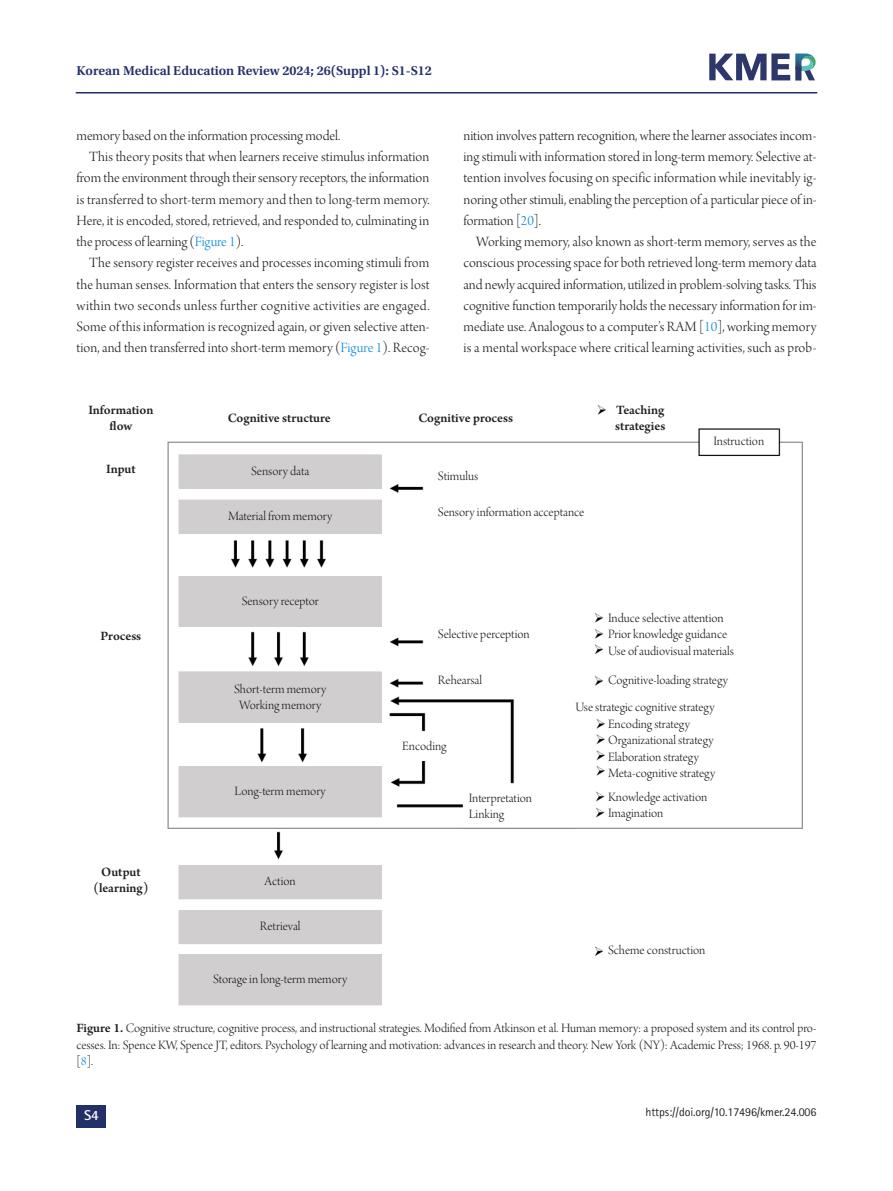
<style>
.page{position:relative;width:893px;height:1191px;background:#fff}
.page>*{position:absolute;margin:0;border:0;box-sizing:border-box;transform-origin:0 0}
.body_eng{font:15px/21.3px "Arno Pro Light Display";color:#231f20;text-align:justify}
.t1{font:700 14.25px "Rotis Sans Serif Std";color:#fff}
.fig-caption{font:13.5px/16.5px "Arno Pro Light Display";color:#231f20;text-align:justify}
.t2{font:600 13.5px/16.2px "Arno Pro";color:#231f20;text-align:center}
.t3{font:600 13.5px "Utopia Std";color:#232f69}
.t4{font:12px "Rotis Sans Serif Std";letter-spacing:-.01em;color:#231f20}
.s1{color:#0b88de}
.s2{font-family:"Arno Pro";font-weight:600}
</style>
<div class="page">
<img style="left:167px;top:405px;width:636px;height:601px">
<div style="left:227px;top:402px;width:104px;height:33px;background:#fff"></div>
<div style="left:414px;top:402px;width:104px;height:33px;background:#fff"></div>
<div style="left:611px;top:402px;width:59px;height:33px;background:#fff"></div>
<div style="left:700px;top:431px;width:77px;height:22px;background:#fff"></div>
<div style="left:179px;top:455px;width:202px;height:33px;background:#d0cecf"></div>
<div style="left:438px;top:460px;width:173px;height:33px;background:#fff"></div>
<div style="left:438px;top:495px;width:177px;height:34px;background:#fff"></div>
<div style="left:438px;top:617px;width:113px;height:34px;background:#fff"></div>
<div style="left:438px;top:665px;width:113px;height:30px;background:#fff"></div>
<div style="left:402px;top:732px;width:64px;height:28px;background:#fff"></div>
<div style="left:469px;top:789px;width:92px;height:35px;background:#fff"></div>
<div style="left:608px;top:933px;width:140px;height:35px;background:#fff"></div>
<div style="left:608px;top:611px;width:182px;height:47px;background:#fff"></div>
<div style="left:608px;top:718px;width:182px;height:62px;background:#fff"></div>
<div style="left:608px;top:789px;width:182px;height:33px;background:#fff"></div>
<div style="left:608px;top:669px;width:182px;height:22px;background:#fff"></div>
<div style="left:575px;top:697px;width:182px;height:20px;background:#fff"></div>
<div style="left:179px;top:500px;width:202px;height:33px;background:#d0cecf"></div>
<div style="left:179px;top:576px;width:202px;height:51px;background:#d0cecf"></div>
<div style="left:179px;top:672px;width:202px;height:50px;background:#d0cecf"></div>
<div style="left:179px;top:766px;width:202px;height:51px;background:#d0cecf"></div>
<div style="left:179px;top:865px;width:202px;height:33px;background:#d0cecf"></div>
<div style="left:179px;top:910px;width:202px;height:34px;background:#d0cecf"></div>
<div style="left:179px;top:954px;width:202px;height:50px;background:#d0cecf"></div>
<hr style="left:76px;top:92px;width:741px;height:1px;background:#232f69">
<div style="left:77px;top:1105px;width:29px;height:23px;background:#232f69"></div>
<svg style="left:709px;top:54px;width:107px;height:27px"></svg>
<p class="t3" style="left:77px;top:63px;width:357px">Korean Medical Education Review 2024; 26(Suppl 1): S1-S12</p>
<p class="body_eng" style="left:77px;top:126px;width:265px">memory based on the information processing model.</p>
<p class="body_eng" style="left:77px;top:147px;width:355px;text-indent:13px">This theory posits that when learners receive stimulus information from the environment through their sensory receptors, the information is transferred to short-term memory and then to long-term memory.<br>Here, it is encoded, stored, retrieved, and responded to, culminating in the process of learning (<span class="s1">Figure 1</span>).</p>
<p class="body_eng" style="left:77px;top:253px;width:354px;text-indent:13px">The sensory register receives and processes incoming stimuli from the human senses. Information that enters the sensory register is lost within two seconds unless further cognitive activities are engaged.<br>Some of this information is recognized again, or given selective atten&shy;tion, and then transferred into short-term memory (<span class="s1">Figure 1</span>). Recog-</p>
<p class="body_eng" style="left:463px;top:126px;width:354px">nition involves pattern recognition, where the learner associates incom&shy;ing stimuli with information stored in long-term memory. Selective at&shy;tention involves focusing on specific information while inevitably ig&shy;noring other stimuli, enabling the perception of a particular piece of in&shy;formation [<span class="s1">20</span>].</p>
<p class="body_eng" style="left:463px;top:232px;width:355px;text-indent:13px">Working memory, also known as short-term memory, serves as the conscious processing space for both retrieved long-term memory data and newly acquired information, utilized in problem-solving tasks. This cognitive function temporarily holds the necessary information for im&shy;mediate use. Analogous to a computer’s RAM [<span class="s1">10</span>], working memory is a mental workspace where critical learning activities, such as prob-</p>
<p class="t2" style="left:88px;top:402px;width:67px">Information flow</p>
<p class="t2" style="left:106px;top:461px;width:31px">Input</p>
<p class="t2" style="left:101px;top:628px;width:42px">Process</p>
<p class="t2" style="left:94px;top:864px;width:56px">Output (learning)</p>
<p class="t2" style="left:228px;top:410px;width:105px">Cognitive structure</p>
<p class="t2" style="left:418px;top:410px;width:96px">Cognitive process</p>
<p class="fig-caption" style="left:251px;top:463px;width:60px">Sensory data</p>
<p class="fig-caption" style="left:438px;top:468px;width:42px">Stimulus</p>
<p class="fig-caption" style="left:438px;top:504px;width:148px">Sensory information acceptance</p>
<p class="fig-caption" style="left:228px;top:509px;width:106px">Material from memory</p>
<p class="fig-caption" style="left:242px;top:594px;width:79px">Sensory receptor</p>
<p class="t2" style="left:616px;top:402px;width:50px">Teaching</p>
<p class="t2" style="left:615px;top:418px;width:52px">strategies</p>
<p class="fig-caption" style="left:713px;top:434px;width:52px">Instruction</p>
<p class="fig-caption" style="left:234px;top:681px;width:94px">Short-term memory</p>
<p class="fig-caption" style="left:239px;top:697px;width:84px">Working memory</p>
<p class="fig-caption" style="left:235px;top:783px;width:93px">Long-term memory</p>
<p class="fig-caption" style="left:265px;top:874px;width:33px">Action</p>
<p class="fig-caption" style="left:260px;top:919px;width:42px">Retrieval</p>
<p class="fig-caption" style="left:213px;top:971px;width:136px">Storage in long-term memory</p>
<p class="fig-caption" style="left:438px;top:626px;width:93px">Selective perception</p>
<p class="fig-caption" style="left:438px;top:672px;width:46px">Rehearsal</p>
<p class="fig-caption" style="left:402px;top:738px;width:46px">Encoding</p>
<p class="fig-caption" style="left:469px;top:790px;width:65px">Interpretation<br>Linking</p>
<p class="fig-caption" style="left:608px;top:611px;width:117px">Induce selective attention</p>
<p class="fig-caption" style="left:608px;top:627px;width:121px">Prior knowledge guidance</p>
<p class="fig-caption" style="left:608px;top:643px;width:128px">Use of audiovisual materials</p>
<p class="fig-caption" style="left:608px;top:672px;width:122px">Cognitive-loading strategy</p>
<p class="fig-caption" style="left:575px;top:699px;width:141px">Use strategic cognitive strategy</p>
<p class="fig-caption" style="left:608px;top:717px;width:83px">Encoding strategy</p>
<p class="fig-caption" style="left:608px;top:733px;width:107px">Organizational strategy</p>
<p class="fig-caption" style="left:608px;top:749px;width:92px">Elaboration strategy</p>
<p class="fig-caption" style="left:608px;top:765px;width:109px">Meta-cognitive strategy</p>
<p class="fig-caption" style="left:608px;top:789px;width:101px">Knowledge activation</p>
<p class="fig-caption" style="left:608px;top:805px;width:57px">Imagination</p>
<p class="fig-caption" style="left:608px;top:943px;width:99px">Scheme construction</p>
<p class="fig-caption" style="left:77px;top:1020px;width:741px"><span class="s2">Figure 1.</span> Cognitive structure, cognitive process, and instructional strategies. Modified from Atkinson et al. Human memory: a proposed system and its control pro&shy;cesses. In: Spence KW, Spence JT, editors. Psychology of learning and motivation: advances in research and theory. New York (NY): Academic Press; 1968. p. 90-197 [<span class="s1">8</span>].</p>
<p class="t1" style="left:84px;top:1105px;width:16px">S4</p>
<p class="t4" style="left:646px;top:1105px;width:172px">https://doi.org/10.17496/kmer.24.006</p>
</div>
